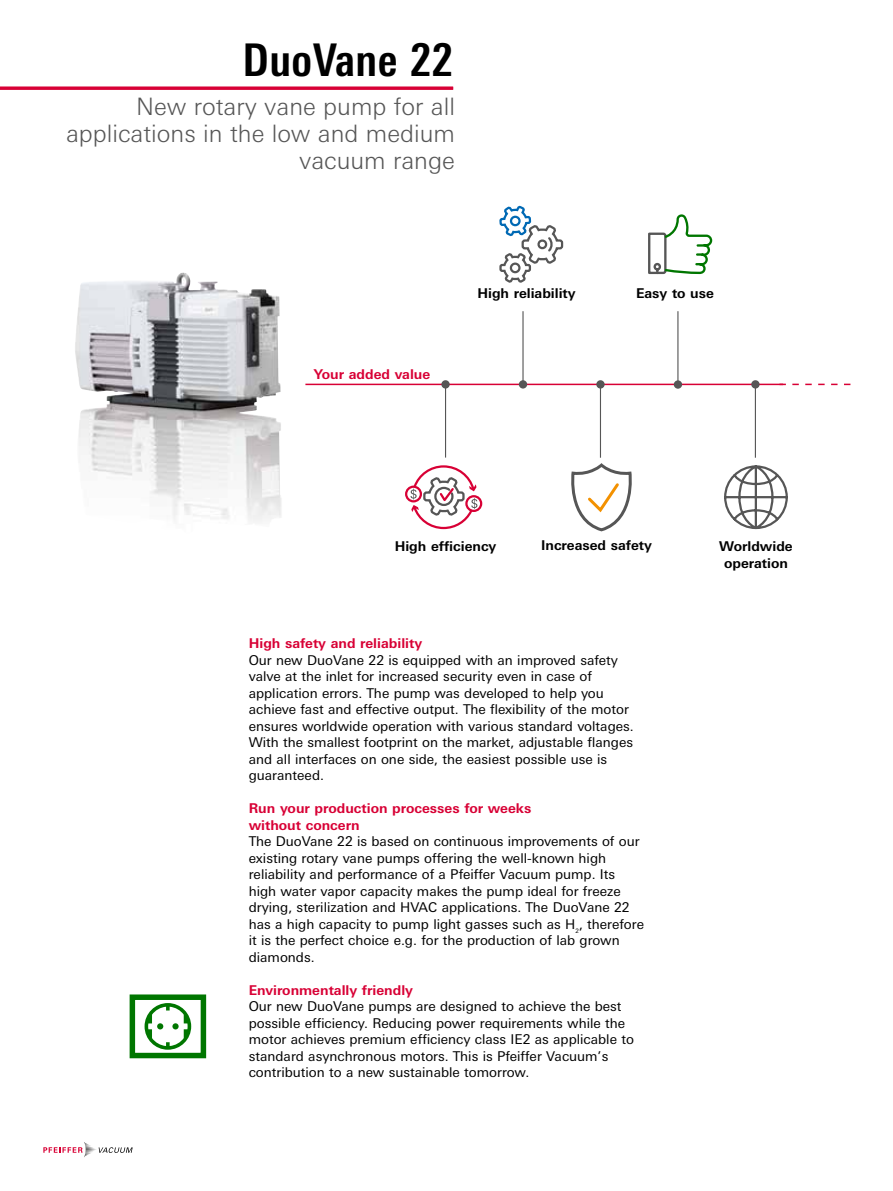
<style>
.page{position:relative;width:893px;height:1191px;background:#fff}
.page>*{position:absolute;margin:0;border:0;box-sizing:border-box;transform-origin:0 0}
.t1{font:700 condensed 45px "Univers Next Pro";letter-spacing:.01em;color:#000}
.t2{font:300 24px/27px "Univers Next W1 G";color:#565656;text-align:right}
.t3{font:13.5px/16.5px "Univers Next W1 G";color:#000}
.t4{font:700 13.5px/16.5px "Univers Next W1 G";color:#d80035}
.t5{font:700 13.5px/16.5px "Univers Next W1 G";color:#000;text-align:center}
</style>
<div class="page">
<svg style="left:43px;top:1142px;width:90px;height:15px"></svg>
<hr style="left:305px;top:384px;width:478px;height:1px;background:#d80035">
<hr style="left:0;top:87px;width:453px;height:3px;background:#d80035">
<hr style="left:677px;top:311px;width:1px;height:73px;background:#565656">
<div style="left:674px;top:380px;width:8px;height:9px;background:#565656;border-radius:50%"></div>
<hr style="left:445px;top:384px;width:1px;height:73px;background:#565656">
<div style="left:441px;top:380px;width:9px;height:8px;background:#565656;border-radius:50%"></div>
<hr style="left:600px;top:384px;width:1px;height:74px;background:#565656">
<div style="left:596px;top:380px;width:9px;height:8px;background:#565656;border-radius:50%"></div>
<hr style="left:755px;top:384px;width:1px;height:74px;background:#565656">
<div style="left:751px;top:380px;width:9px;height:8px;background:#565656;border-radius:50%"></div>
<svg style="left:783px;top:384px;width:67px;height:1px"></svg>
<hr style="left:522px;top:311px;width:2px;height:73px;background:#565656">
<div style="left:519px;top:380px;width:8px;height:8px;background:#565656;border-radius:50%"></div>
<img style="left:75px;top:272px;width:206px;height:250px">
<svg style="left:724px;top:465px;width:64px;height:65px"></svg>
<div style="left:130px;top:994px;width:76px;height:64px;border:5px solid #007600"></div>
<div style="left:145px;top:1003px;width:46px;height:46px;background:#007600;border-radius:50%"></div>
<svg style="left:148px;top:1006px;width:40px;height:40px"></svg>
<div style="left:172px;top:1023px;width:7px;height:6px;background:#007600;border-radius:50%"></div>
<svg style="left:499px;top:205px;width:65px;height:78px"></svg>
<svg style="left:405px;top:465px;width:78px;height:65px"></svg>
<svg style="left:571px;top:465px;width:61px;height:67px"></svg>
<svg style="left:648px;top:214px;width:65px;height:61px"></svg>
<h1 class="t1" style="left:243px;top:34px;width:212px">DuoVane 22</h1>
<h2 class="t2" style="left:66px;top:93px;width:390px">New rotary vane pump for all applications in the low and medium vacuum range</h2>
<p class="t4" style="left:314px;top:365px;width:118px">Your added value</p>
<p class="t5" style="left:477px;top:285px;width:100px">High reliability</p>
<p class="t5" style="left:636px;top:285px;width:79px">Easy to use</p>
<p class="t5" style="left:395px;top:538px;width:103px">High efficiency</p>
<p class="t5" style="left:541px;top:537px;width:112px">Increased safety</p>
<p class="t4" style="left:249px;top:635px;width:175px">High safety and reliability</p>
<p class="t3" style="left:249px;top:651px;width:387px">Our new DuoVane 22 is equipped with an improved safety valve at the inlet for increased security even in case of application errors. The pump was developed to help you achieve fast and effective output. The flexibility of the motor ensures worldwide operation with various standard voltages.<br>With the smallest footprint on the market, adjustable flanges and all interfaces on one side, the easiest possible use is guaranteed.</p>
<p class="t4" style="left:249px;top:800px;width:284px">Run your production processes for weeks without concern</p>
<p class="t3" style="left:249px;top:833px;width:397px">The DuoVane 22 is based on continuous improvements of our existing rotary vane pumps offering the well-known high reliability and performance of a Pfeiffer Vacuum pump. Its high water vapor capacity makes the pump ideal for freeze drying, sterilization and HVAC applications. The DuoVane 22 has a high capacity to pump light gasses such as H<sub>2</sub>, therefore it is the perfect choice e.g. for the production of lab grown diamonds.</p>
<p class="t4" style="left:249px;top:981px;width:166px">Environmentally friendly</p>
<p class="t3" style="left:249px;top:998px;width:387px">Our new DuoVane pumps are designed to achieve the best possible efficiency. Reducing power requirements while the motor achieves premium efficiency class IE2 as applicable to standard asynchronous motors. This is Pfeiffer Vacuum’s contribution to a new sustainable tomorrow.</p>
<p class="t5" style="left:719px;top:538px;width:75px">Worldwide operation</p>
</div>
